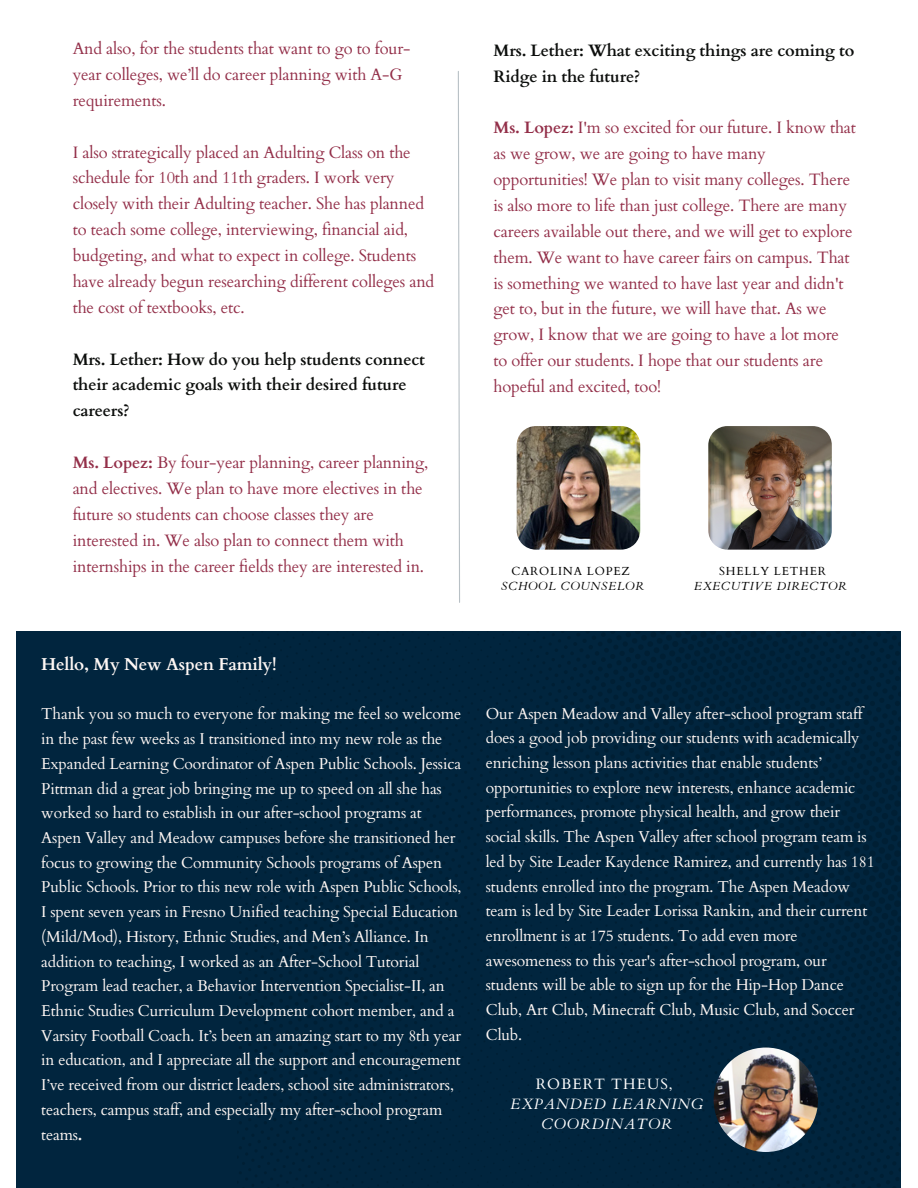
<style>
.page{position:relative;width:918px;height:1188px;background:#fff}
.page>*{position:absolute;margin:0;border:0;box-sizing:border-box;transform-origin:0 0}
.t1{font:700 27.45px "Cardo";letter-spacing:.01em;color:#fafafa}
.t2{font:700 17.25px "Cardo";letter-spacing:-.01em;color:#fff8f5}
.t3{font:16.5px/25.8px "Cardo";letter-spacing:-.01em;color:#932f49}
.t4{font:700 16.5px/25.8px "Cardo";letter-spacing:-.01em;color:#0c0e0c}
.t5{font:15.75px/24.8px "Cardo";letter-spacing:-.01em;color:#fff8f5}
.t6{font:italic 15px/20px "Cardo";letter-spacing:.07em;color:#fff;text-align:center}
.t7{font:15px "Cardo";letter-spacing:.07em;color:#fff}
.t8{font:italic 14.1px "Cardo";letter-spacing:.07em;color:#fff}
.t9{font:italic 11.7px "Cardo";letter-spacing:.07em;color:#000}
.t10{font:11.7px "Cardo";letter-spacing:.07em;color:#000}
.s1{font-weight:700}
.s2{font-style:normal}
</style>
<div class="page">
<img style="left:517px;top:426px;width:123px;height:124px">
<div style="left:16px;top:631px;width:884px;height:557px;background:#01253e"></div>
<img style="left:708px;top:426px;width:124px;height:124px">
<svg style="left:457px;top:71px;width:3px;height:532px"></svg>
<img style="left:714px;top:1048px;width:104px;height:104px;border-radius:50%">
<p class="t3" style="left:73px;top:36px;width:339px">And also, for the students that want to go to four&shy;year colleges, we’ll do career planning with A-G requirements.</p>
<p class="t3" style="left:73px;top:140px;width:363px">I also strategically placed an Adulting Class on the schedule for 10th and 11th graders. I work very closely with their Adulting teacher. She has planned to teach some college, interviewing, financial aid, budgeting, and what to expect in college. Students have already begun researching different colleges and the cost of textbooks, etc.</p>
<p class="t4" style="left:73px;top:347px;width:354px">Mrs. Lether: How do you help students connect their academic goals with their desired future careers?</p>
<p class="t3" style="left:73px;top:450px;width:357px"><span class="s1">Ms. Lopez:</span> By four-year planning, career planning, and electives. We plan to have more electives in the future so students can choose classes they are interested in. We also plan to connect them with internships in the career fields they are interested in.</p>
<p class="t4" style="left:494px;top:38px;width:363px">Mrs. Lether: What exciting things are coming to<br>Ridge in the future?</p>
<p class="t3" style="left:494px;top:115px;width:364px"><span class="s1">Ms. Lopez:</span> I'm so excited for our future. I know that as we grow, we are going to have many opportunities! We plan to visit many colleges. There is also more to life than just college. There are many careers available out there, and we will get to explore them. We want to have career fairs on campus. That is something we wanted to have last year and didn't get to, but in the future, we will have that. As we grow, I know that we are going to have a lot more to offer our students. I hope that our students are hopeful and excited, too!</p>
<p class="t10" style="left:511px;top:563px;width:120px">CAROLINA LOPEZ</p>
<p class="t9" style="left:501px;top:579px;width:144px">SCHOOL COUNSELOR</p>
<p class="t10" style="left:719px;top:563px;width:108px">SHELLY LETHER</p>
<p class="t9" style="left:694px;top:579px;width:154px">EXECUTIVE DIRECTOR</p>
<p class="t2" style="left:41px;top:653px;width:237px">Hello, My New Aspen Family!</p>
<p class="t5" style="left:41px;top:702px;width:422px">Thank you so much to everyone for making me feel so welcome in the past few weeks as I transitioned into my new role as the Expanded Learning Coordinator of Aspen Public Schools. Jessica Pittman did a great job bringing me up to speed on all she has worked so hard to establish in our after-school programs at Aspen Valley and Meadow campuses before she transitioned her focus to growing the Community Schools programs of Aspen Public Schools. Prior to this new role with Aspen Public Schools, I spent seven years in Fresno Unified teaching Special Education (Mild/Mod), History, Ethnic Studies, and Men’s Alliance. In addition to teaching, I worked as an After-School Tutorial Program lead teacher, a Behavior Intervention Specialist-II, an Ethnic Studies Curriculum Development cohort member, and a Varsity Football Coach. It’s been an amazing start to my 8th year in education, and I appreciate all the support and encouragement I’ve received from our district leaders, school site administrators, teachers, campus staff, and especially my after-school program teams<span class="s1">.</span></p>
<p class="t5" style="left:486px;top:701px;width:391px">Our Aspen Meadow and Valley after-school program staff does a good job providing our students with academically enriching lesson plans activities that enable students’ opportunities to explore new interests, enhance academic performances, promote physical health, and grow their social skills. The Aspen Valley after school program team is led by Site Leader Kaydence Ramirez, and currently has 181 students enrolled into the program. The Aspen Meadow team is led by Site Leader Lorissa Rankin, and their current enrollment is at 175 students. To add even more awesomeness to this year's after-school program, our students will be able to sign up for the Hip-Hop Dance Club, Art Club, Minecraft Club, Music Club, and Soccer Club.</p>
<p class="t1" style="left:59px;top:767px;width:575px">Expanded Learning: Think Outside the Box!</p>
<p class="t8" style="left:61px;top:808px;width:491px"><span class="s2">BY JESSICA PITTMAN,</span> COMMUNITY SCHOOLS COORDINATOR</p>
<p class="t7" style="left:536px;top:1075px;width:139px">ROBERT THEUS,</p>
<p class="t6" style="left:511px;top:1095px;width:194px">EXPANDED LEARNING<br>COORDINATOR</p>
</div>
